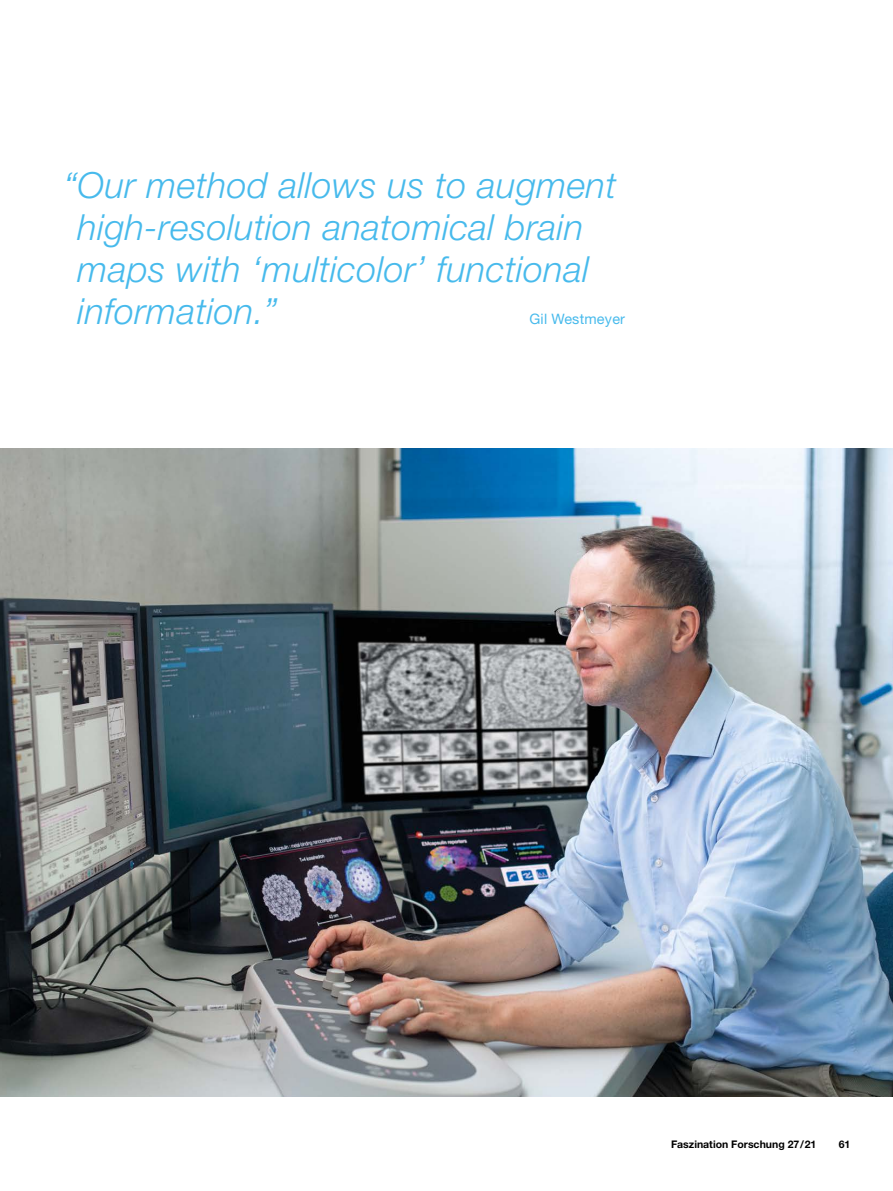
<style>
.page{position:relative;width:893px;height:1191px;background:#fff}
.page>*{position:absolute;margin:0;border:0;box-sizing:border-box;transform-origin:0 0}
._24_Zitat{font:italic 300 36px/42px "Helvetica Neue LT Std";letter-spacing:.01em;color:#47baec}
._24_Zitat-2{font:14.4px "Helvetica Neue LT Std";letter-spacing:.015em;color:#47baec}
.t1{font:700 10.5px "Helvetica Neue LT Std";color:#000}
</style>
<div class="page">
<img style="left:0;top:448px;width:893px;height:648px">
<p class="_24_Zitat" style="left:78px;top:164px;width:540px;text-indent:-14px">“Our method allows us to augment high-resolution anatomical brain maps with ‘multicolor’ functional information.”</p>
<p class="_24_Zitat-2" style="left:529px;top:311px;width:97px">Gil Westmeyer</p>
<p class="t1" style="left:671px;top:1137px;width:147px">Faszination Forschung 27/21</p>
<p class="t1" style="left:839px;top:1137px;width:13px">61</p>
</div>
